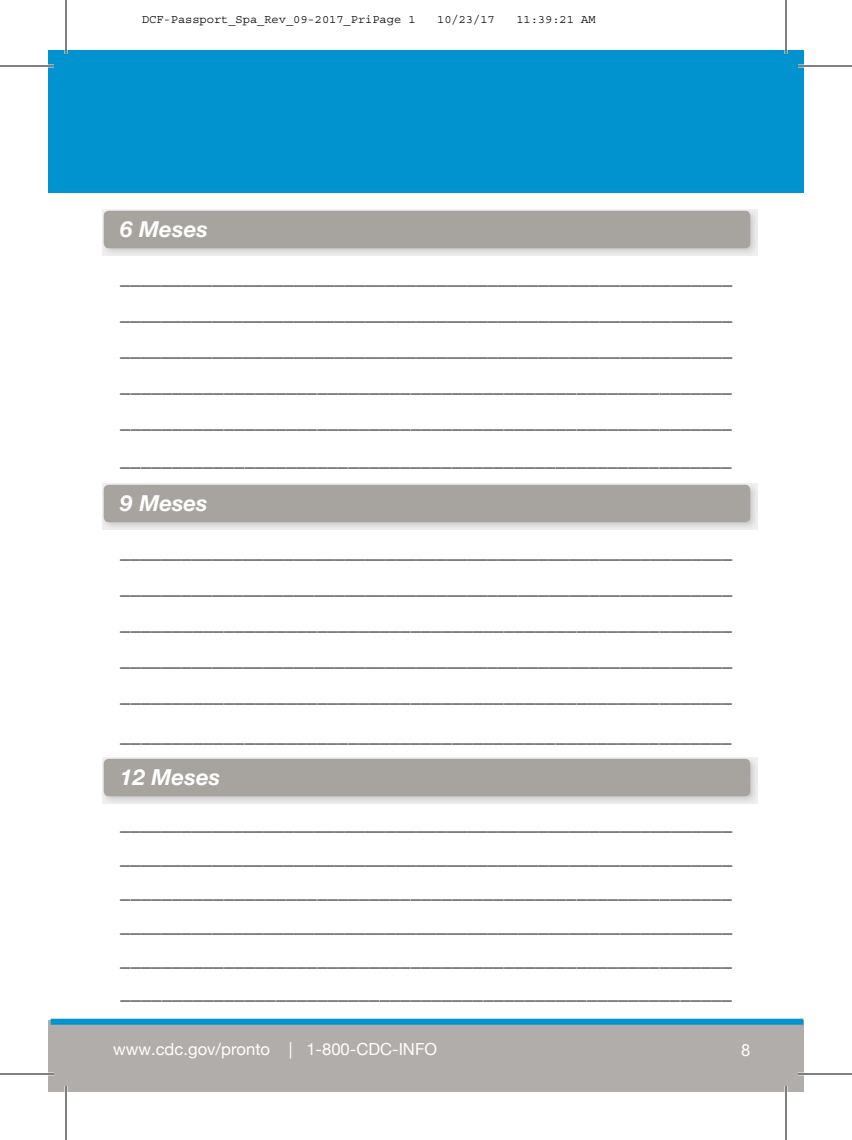
<style>
.page{position:relative;width:852px;height:1140px;background:#fff}
.page>*{position:absolute;margin:0;border:0;box-sizing:border-box;transform-origin:0 0}
.t1{font:italic 700 22px "Helvetica Neue";letter-spacing:.01em;color:#fff}
.t2{font:condensed 20.4px/36px "Helvetica Neue";color:#231f20;text-align:justify}
.t3{font:16.6px "Helvetica Neue";color:#fff}
.t4{font:16.6px "Arial";color:#fff}
.t5{font:12px "Courier";color:#000}
</style>
<div class="page">
<div style="left:49px;top:1020px;width:755px;height:72px;background:#b0adaa"></div>
<div style="left:51px;top:1019px;width:752px;height:6px;background:#0093d0"></div>
<div style="left:48px;top:50px;width:756px;height:142px;background:#0093d0"></div>
<svg style="left:102px;top:209px;width:656px;height:47px;background:#e0e0e0"></svg>
<div style="left:104px;top:211px;width:646px;height:37px;background:#a7a49f;border-radius:5px"></div>
<svg style="left:102px;top:483px;width:656px;height:47px;background:#e0e0e0"></svg>
<div style="left:104px;top:485px;width:646px;height:37px;background:#a7a49f;border-radius:5px"></div>
<svg style="left:102px;top:757px;width:656px;height:47px;background:#e0e0e0"></svg>
<div style="left:104px;top:759px;width:646px;height:37px;background:#a7a49f;border-radius:5px"></div>
<hr style="left:0;top:65px;width:54px;height:2px;background:#fff">
<hr style="left:798px;top:65px;width:54px;height:2px;background:#fff">
<hr style="left:0;top:1073px;width:54px;height:2px;background:#fff">
<hr style="left:798px;top:1073px;width:54px;height:2px;background:#fff">
<hr style="left:65px;top:0;width:2px;height:54px;background:#fff">
<hr style="left:65px;top:1086px;width:2px;height:54px;background:#fff">
<hr style="left:785px;top:0;width:2px;height:54px;background:#fff">
<hr style="left:785px;top:1086px;width:2px;height:54px;background:#fff">
<hr style="left:0;top:66px;width:54px;height:1px;background:#000">
<hr style="left:798px;top:66px;width:54px;height:1px;background:#000">
<hr style="left:0;top:1074px;width:54px;height:1px;background:#000">
<hr style="left:798px;top:1074px;width:54px;height:1px;background:#000">
<hr style="left:66px;top:0;width:1px;height:54px;background:#000">
<hr style="left:66px;top:1086px;width:1px;height:54px;background:#000">
<hr style="left:786px;top:0;width:1px;height:54px;background:#000">
<hr style="left:786px;top:1086px;width:1px;height:54px;background:#000">
<p class="t5" style="left:142px;top:13px;width:275px">DCF-Passport_Spa_Rev_09-2017_PriPage 1</p>
<p class="t5" style="left:437px;top:13px;width:59px">10/23/17</p>
<p class="t5" style="left:516px;top:13px;width:81px">11:39:21 AM</p>
<p class="t1" style="left:120px;top:215px;width:89px">6 Meses</p>
<p class="t2" style="left:120px;top:259px;width:613px">____________________________________________________________ ____________________________________________________________ ____________________________________________________________ ___________________________________________________________ ___________________________________________________________</p>
<p class="t2" style="left:120px;top:441px;width:613px">___________________________________________________________</p>
<p class="t1" style="left:120px;top:489px;width:89px">9 Meses</p>
<p class="t2" style="left:120px;top:533px;width:613px">____________________________________________________________ ____________________________________________________________ ___________________________________________________________ ____________________________________________________________ ___________________________________________________________</p>
<p class="t2" style="left:120px;top:717px;width:613px">___________________________________________________________</p>
<p class="t1" style="left:120px;top:763px;width:102px">12 Meses</p>
<p class="t2" style="left:120px;top:806px;width:613px;line-height:34px">____________________________________________________________ ____________________________________________________________ ___________________________________________________________ ____________________________________________________________ ___________________________________________________________</p>
<p class="t2" style="left:121px;top:974px;width:613px">___________________________________________________________</p>
<p class="t3" style="left:113px;top:1039px;width:326px">www.cdc.gov/pronto | 1-800-CDC-INFO</p>
<p class="t4" style="left:741px;top:1041px;width:11px">8</p>
</div>
